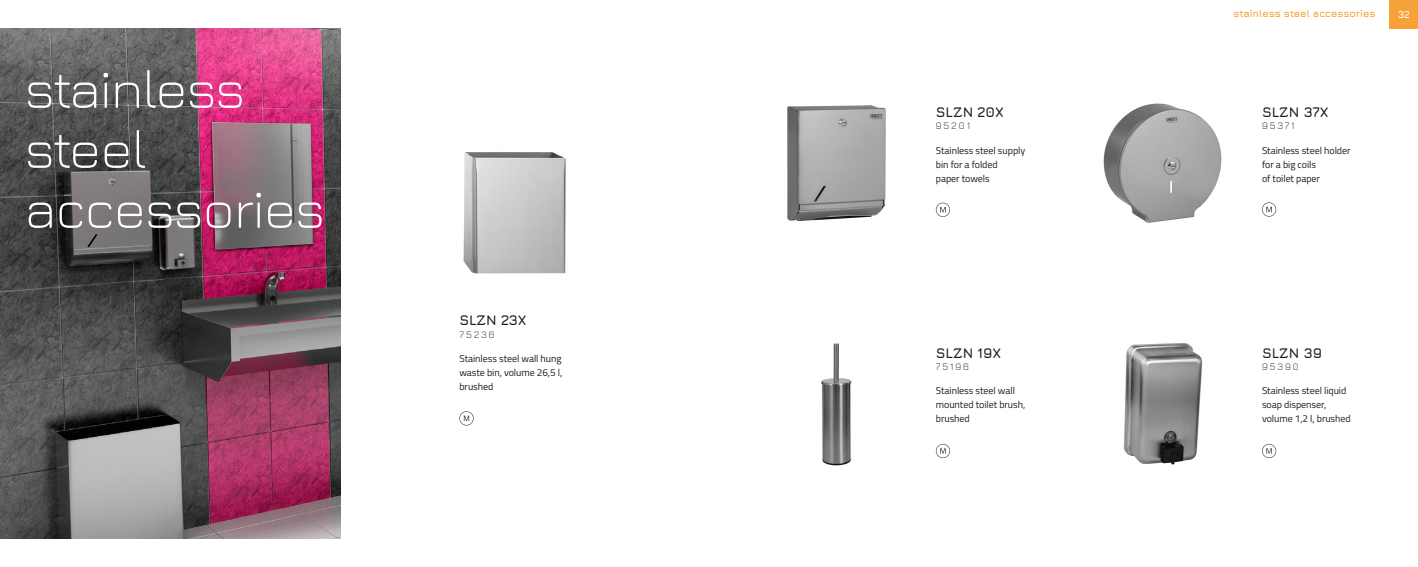
<style>
.page{position:relative;width:1418px;height:567px;background:#fff}
.page>*{position:absolute;margin:0;border:0;box-sizing:border-box;transform-origin:0 0}
.t1{font:300 55px/60px "Jura";letter-spacing:-.02em;color:#fff}
.t2{font:700 14px "Jura";letter-spacing:-.005em;color:#1d1d1b}
.t3{font:10px/14px "Titillium";letter-spacing:-.005em;color:#1d1d1b}
.t4{font:700 10px "Jura";letter-spacing:-.005em;color:#f6a238}
.t5{font:300 10px "Jura";letter-spacing:.2em;color:#1d1d1b}
.t6{font:700 10px "Jura";color:#fff}
</style>
<div class="page">
<img style="left:0;top:28px;width:340px;height:511px">
<div style="left:1389px;top:0;width:28px;height:28px;background:#f6a238"></div>
<img style="left:821px;top:343px;width:31px;height:123px">
<img style="left:1123px;top:343px;width:80px;height:122px">
<svg style="left:935px;top:444px;width:15px;height:14px"></svg>
<svg style="left:1262px;top:444px;width:14px;height:14px"></svg>
<img style="left:1103px;top:103px;width:119px;height:120px">
<svg style="left:1262px;top:202px;width:14px;height:15px"></svg>
<img style="left:787px;top:105px;width:99px;height:117px">
<svg style="left:935px;top:203px;width:15px;height:14px"></svg>
<img style="left:463px;top:152px;width:103px;height:122px">
<svg style="left:459px;top:411px;width:14px;height:14px"></svg>
<h1 class="t1" style="left:25px;top:55px;width:301px">stainless steel accessories</h1>
<h2 class="t2" style="left:459px;top:310px;width:69px">SLZN 23X</h2>
<p class="t5" style="left:459px;top:327px;width:37px">75236</p>
<p class="t3" style="left:459px;top:351px;width:104px;text-align:justify">Stainless steel wall hung waste bin, volume 26,5 l, brushed</p>
<h2 class="t2" style="left:935px;top:102px;width:69px">SLZN 20X</h2>
<p class="t5" style="left:935px;top:119px;width:36px">95201</p>
<p class="t3" style="left:935px;top:142px;width:91px">Stainless steel supply bin for a folded<br>paper towels</p>
<p class="t4" style="left:1233px;top:7px;width:143px">stainless steel accessories</p>
<p class="t6" style="left:1397px;top:7px;width:14px">32</p>
<h2 class="t2" style="left:1261px;top:102px;width:68px">SLZN 37X</h2>
<p class="t5" style="left:1261px;top:119px;width:34px">95371</p>
<p class="t3" style="left:1261px;top:142px;width:90px">Stainless steel holder for a big coils<br>of toilet paper</p>
<h2 class="t2" style="left:935px;top:343px;width:67px">SLZN 19X</h2>
<h2 class="t2" style="left:1261px;top:343px;width:62px">SLZN 39</h2>
<p class="t5" style="left:935px;top:360px;width:35px">75196</p>
<p class="t5" style="left:1261px;top:360px;width:38px">95390</p>
<p class="t3" style="left:935px;top:383px;width:91px">Stainless steel wall mounted toilet brush, brushed</p>
<p class="t3" style="left:1261px;top:383px;width:90px">Stainless steel liquid soap dispenser, volume 1,2 l, brushed</p>
</div>
